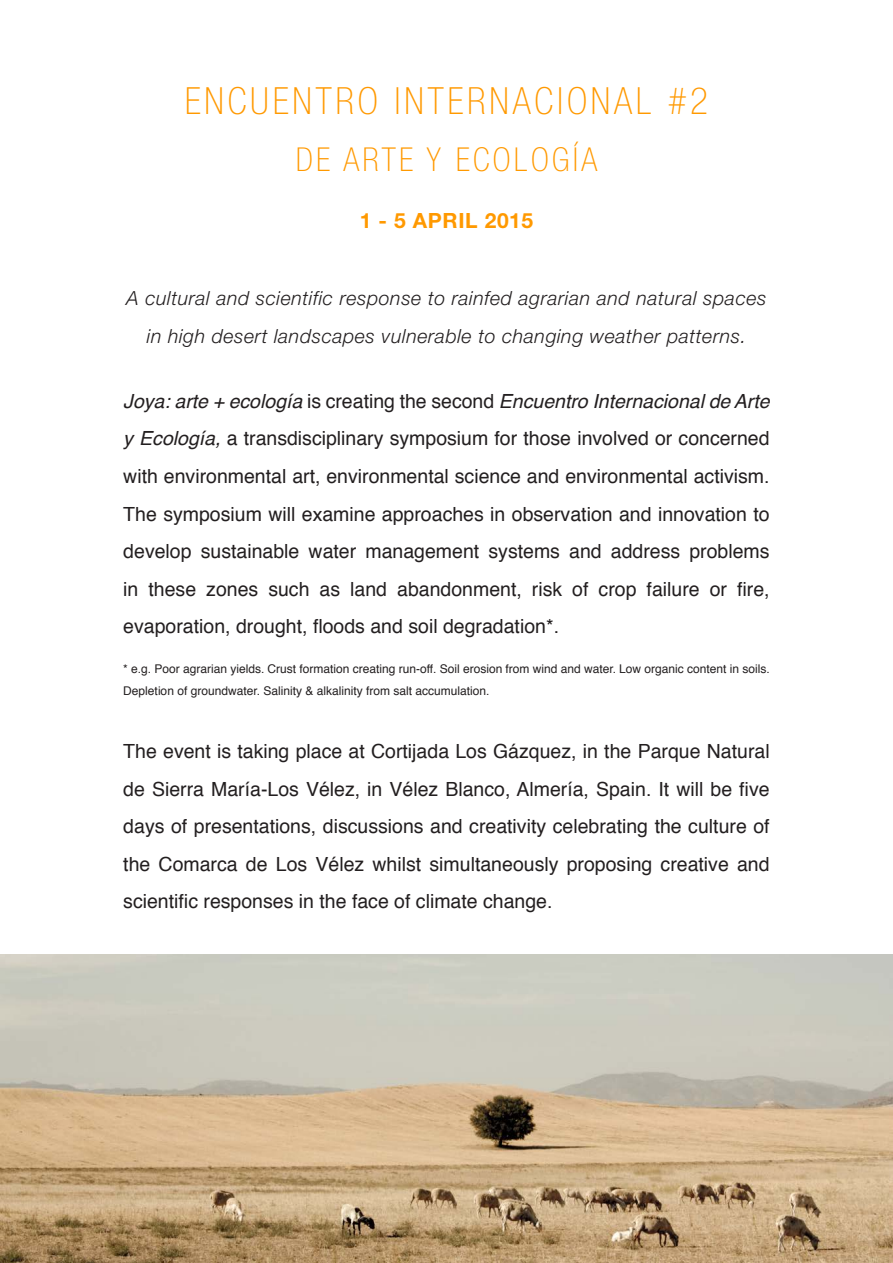
<style>
.page{position:relative;width:893px;height:1263px;background:#fff}
.page>*{position:absolute;margin:0;border:0;box-sizing:border-box;transform-origin:0 0}
.t1{font:100 condensed 37.5px "Helvetica Neue LT Std";letter-spacing:.1em;color:#f90}
.t2{font:100 condensed 33px "Helvetica Neue LT Std";letter-spacing:.1em;color:#f90}
.t3{font:700 21px "Helvetica Neue LT Std";letter-spacing:.03em;color:#f90}
.t4{font:19.5px/37.5px "Helvetica";color:#231f20;text-align:justify}
.t5{font:italic 300 19.5px/37.5px "Helvetica Neue LT Std";letter-spacing:.03em;color:#231f20;text-align:center}
.t6{font:12px/22.5px "Helvetica";color:#231f20}
.s1{font-style:italic}
</style>
<div class="page">
<img style="left:0;top:955px;width:893px;height:308px">
<p class="t1" style="left:185px;top:80px;width:525px">ENCUENTRO INTERNACIONAL #2</p>
<p class="t2" style="left:296px;top:141px;width:303px">DE ARTE Y ECOLOGÍA</p>
<p class="t3" style="left:360px;top:207px;width:175px">1 - 5 APRIL 2015</p>
<p class="t5" style="left:127px;top:279px;width:641px">A cultural and scientific response to rainfed agrarian and natural spaces in high desert landscapes vulnerable to changing weather patterns.</p>
<p class="t4" style="left:123px;top:383px;width:648px"><span class="s1">Joya: arte + ecología</span> is creating the second <span class="s1">Encuentro Internacional de Arte y Ecología,</span> a transdisciplinary symposium for those involved or concerned with environmental art, environmental science and environmental activism.<br>The symposium will examine approaches in observation and innovation to develop sustainable water management systems and address problems in these zones such as land abandonment, risk of crop failure or fire, evaporation, drought, floods and soil degradation*.</p>
<p class="t6" style="left:123px;top:657px;width:648px">* e.g. Poor agrarian yields. Crust formation creating run-off. Soil erosion from wind and water. Low organic content in soils.<br>Depletion of groundwater. Salinity &amp; alkalinity from salt accumulation.</p>
<p class="t4" style="left:123px;top:733px;width:648px">The event is taking place at Cortijada Los Gázquez, in the Parque Natural de Sierra María-Los Vélez, in Vélez Blanco, Almería, Spain. It will be five days of presentations, discussions and creativity celebrating the culture of the Comarca de Los Vélez whilst simultaneously proposing creative and scientific responses in the face of climate change.</p>
</div>
